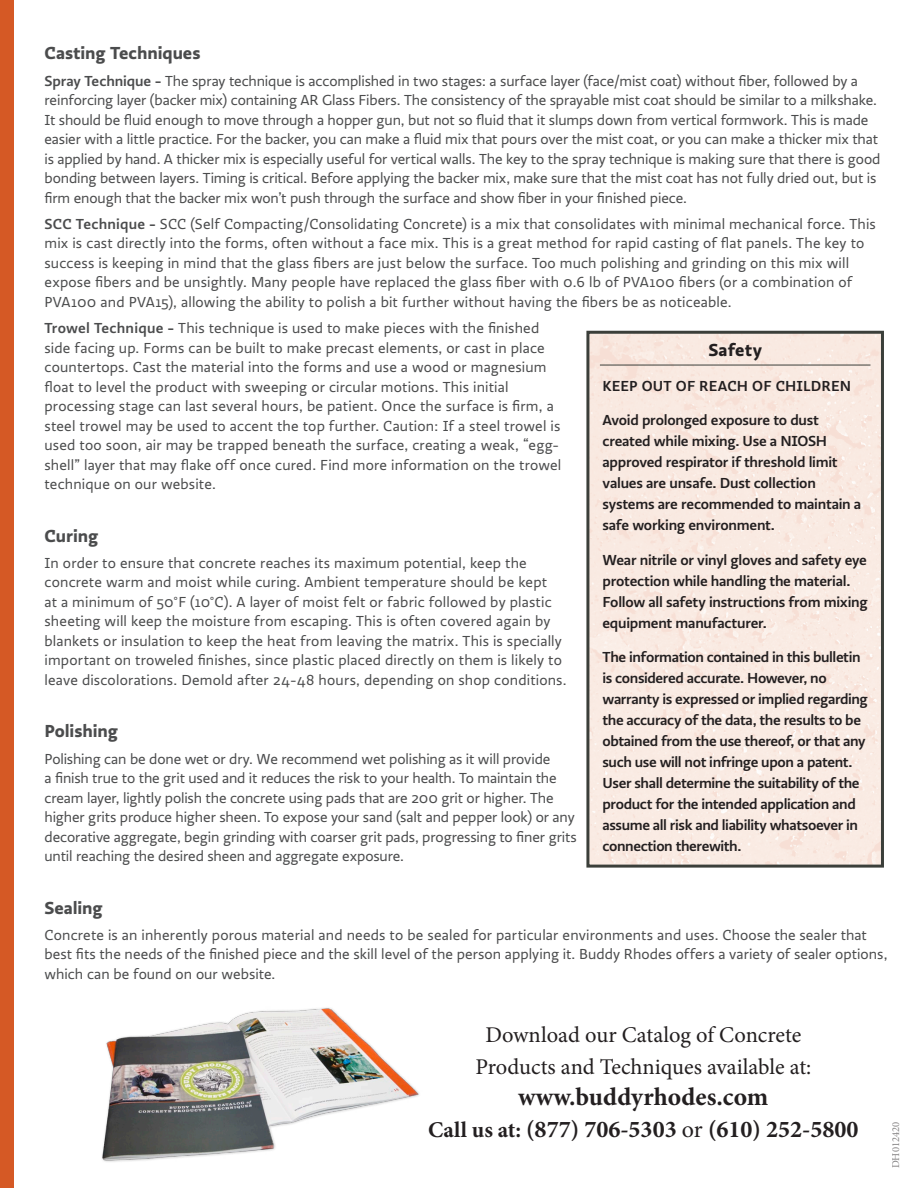
<style>
.page{position:relative;width:918px;height:1188px;background:#fff}
.page>*{position:absolute;margin:0;border:0;box-sizing:border-box;transform-origin:0 0}
.t1{font:700 25.5px "Minion Pro";letter-spacing:.005em;color:#231f20}
.t2{font:700 24px "Minion Pro";color:#231f20}
.t3{font:22.5px/31.5px "Minion Pro";color:#231f20;text-align:center}
.t4{font:700 18px "Ratio";letter-spacing:-.005em;color:#4b4c4d}
.bulleted_text{font:700 18px "Ratio";letter-spacing:.01em;color:#231f20}
.t5{font:15px/19.5px "Ratio";letter-spacing:.005em;color:#4b4c4d}
.bulleted_text-2{font:500 15px/21px "Ratio";letter-spacing:-.02em;color:#231f20}
.bulleted_text-3{font:500 15px "Ratio";letter-spacing:.01em;color:#231f20}
.t6{font:10.65px "Minion Pro";color:#231f20}
.s1{font-weight:500}
.s2{font-size:22.5px}
.s3{font-weight:400}
</style>
<div class="page">
<div style="left:0;top:0;width:14px;height:1188px;background:#d55925"></div>
<img style="left:590px;top:335px;width:290px;height:529px">
<div style="left:586px;top:331px;width:298px;height:537px;border:3px solid #3b3f3a"></div>
<hr style="left:600px;top:365px;width:271px;height:1px;background:#3b3f3a">
<img style="left:102px;top:1008px;width:317px;height:154px">
<p class="t4" style="left:45px;top:42px;width:157px">Casting Techniques</p>
<p class="t5" style="left:45px;top:71px;width:837px"><span class="s1">Spray Technique -</span> The spray technique is accomplished in two stages: a surface layer (face/mist coat) without fiber, followed by a reinforcing layer (backer mix) containing AR Glass Fibers. The consistency of the sprayable mist coat should be similar to a milkshake.<br>It should be fluid enough to move through a hopper gun, but not so fluid that it slumps down from vertical formwork. This is made easier with a little practice. For the backer, you can make a fluid mix that pours over the mist coat, or you can make a thicker mix that is applied by hand. A thicker mix is especially useful for vertical walls. The key to the spray technique is making sure that there is good bonding between layers. Timing is critical. Before applying the backer mix, make sure that the mist coat has not fully dried out, but is firm enough that the backer mix won’t push through the surface and show fiber in your finished piece.</p>
<p class="t5" style="left:45px;top:214px;width:833px"><span class="s1">SCC Technique -</span> SCC (Self Compacting/Consolidating Concrete) is a mix that consolidates with minimal mechanical force. This mix is cast directly into the forms, often without a face mix. This is a great method for rapid casting of flat panels. The key to success is keeping in mind that the glass fibers are just below the surface. Too much polishing and grinding on this mix will expose fibers and be unsightly. Many people have replaced the glass fiber with 0.6 lb of PVA100 fibers (or a combination of PVA100 and PVA15), allowing the ability to polish a bit further without having the fibers be as noticeable.</p>
<p class="t5" style="left:45px;top:319px;width:518px"><span class="s1">Trowel Technique -</span> This technique is used to make pieces with the finished side facing up. Forms can be built to make precast elements, or cast in place countertops. Cast the material into the forms and use a wood or magnesium float to level the product with sweeping or circular motions. This initial processing stage can last several hours, be patient. Once the surface is firm, a steel trowel may be used to accent the top further. Caution: If a steel trowel is used too soon, air may be trapped beneath the surface, creating a weak, “egg&shy;shell” layer that may flake off once cured. Find more information on the trowel technique on our website.</p>
<p class="t4" style="left:45px;top:524px;width:55px">Curing</p>
<p class="t5" style="left:45px;top:553px;width:524px">In order to ensure that concrete reaches its maximum potential, keep the concrete warm and moist while curing. Ambient temperature should be kept<br>at a minimum of 50°F (10°C). A layer of moist felt or fabric followed by plastic sheeting will keep the moisture from escaping. This is often covered again by blankets or insulation to keep the heat from leaving the matrix. This is specially important on troweled finishes, since plastic placed directly on them is likely to leave discolorations. Demold after 24-48 hours, depending on shop conditions.</p>
<p class="t4" style="left:45px;top:720px;width:75px">Polishing</p>
<p class="t5" style="left:45px;top:749px;width:534px">Polishing can be done wet or dry. We recommend wet polishing as it will provide<br>a finish true to the grit used and it reduces the risk to your health. To maintain the cream layer, lightly polish the concrete using pads that are 200 grit or higher. The higher grits produce higher sheen. To expose your sand (salt and pepper look) or any decorative aggregate, begin grinding with coarser grit pads, progressing to finer grits until reaching the desired sheen and aggregate exposure.</p>
<p class="t4" style="left:45px;top:896px;width:60px">Sealing</p>
<p class="t5" style="left:45px;top:925px;width:844px">Concrete is an inherently porous material and needs to be sealed for particular environments and uses. Choose the sealer that best fits the needs of the finished piece and the skill level of the person applying it. Buddy Rhodes offers a variety of sealer options, which can be found on our website.</p>
<p class="bulleted_text" style="left:708px;top:338px;width:55px">Safety</p>
<p class="bulleted_text-3" style="left:602px;top:377px;width:250px">KEEP OUT OF REACH OF CHILDREN</p>
<p class="bulleted_text-2" style="left:602px;top:410px;width:260px">Avoid prolonged exposure to dust created while mixing. Use a NIOSH approved respirator if threshold limit values are unsafe. Dust collection systems are recommended to maintain a safe working environment.</p>
<p class="bulleted_text-2" style="left:602px;top:549px;width:267px">Wear nitrile or vinyl gloves and safety eye protection while handling the material.<br>Follow all safety instructions from mixing equipment manufacturer.</p>
<p class="bulleted_text-2" style="left:602px;top:647px;width:267px">The information contained in this bulletin is considered accurate. However, no warranty is expressed or implied regarding the accuracy of the data, the results to be obtained from the use thereof, or that any such use will not infringe upon a patent.<br>User shall determine the suitability of the product for the intended application and assume all risk and liability whatsoever in connection therewith.</p>
<p class="t3" style="left:475px;top:1020px;width:338px">Download our Catalog of Concrete<br>Products and Techniques available at:</p>
<p class="t1" style="left:518px;top:1079px;width:252px">www.buddyrhodes.com</p>
<p class="t2" style="left:428px;top:1112px;width:432px"><span class="s2">Call us at:</span> (877) 706-5303 <span class="s3">or</span> (610) 252-5800</p>
<p class="t6" style="left:889px;top:1168px;width:48px;rotate:-90deg">DH012420</p>
</div>
